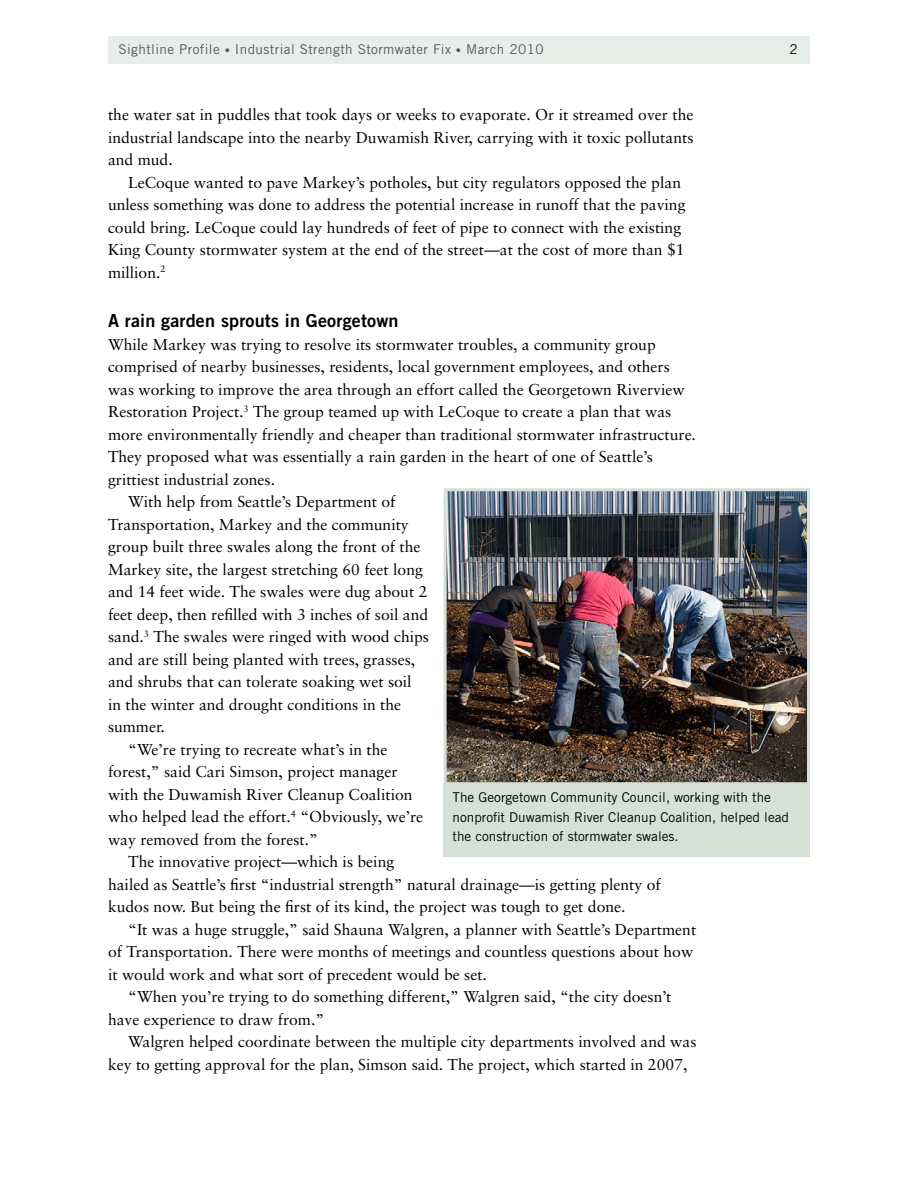
<style>
.page{position:relative;width:918px;height:1188px;background:#fff}
.page>*{position:absolute;margin:0;border:0;box-sizing:border-box;transform-origin:0 0}
.t1{font:18px "Trade Gothic LT Bold Two";letter-spacing:.01em;color:#000}
.t2{font:15.75px/22.5px "Sabon";color:#000;text-align:justify}
.t3{font:13.5px/19.5px "Trade Gothic LT Std";color:#000}
.t4{font:13.5px "Trade Gothic LT";letter-spacing:.03em;color:#58595b}
.t5{font:13.5px "Trade Gothic LT";color:#000}
.s1{font-size:10.5px}
</style>
<div class="page">
<div style="left:108px;top:36px;width:702px;height:28px;background:#e7ede8"></div>
<img style="left:448px;top:492px;width:358px;height:289px">
<div style="left:444px;top:488px;width:366px;height:297px;border:3px solid #d5e0d7"></div>
<div style="left:444px;top:784px;width:366px;height:73px;background:#d5e0d7"></div>
<p class="t4" style="left:118px;top:41px;width:427px">Sightline Profile <span class="s1">•</span> Industrial Strength Stormwater Fix <span class="s1">•</span> March 2010</p>
<p class="t5" style="left:789px;top:41px;width:10px">2</p>
<p class="t2" style="left:108px;top:103px;width:587px">the water sat in puddles that took days or weeks to evaporate. Or it streamed over the industrial landscape into the nearby Duwamish River, carrying with it toxic pollutants and mud.</p>
<p class="t2" style="left:108px;top:171px;width:579px;text-align:left;text-indent:20px">LeCoque wanted to pave Markey’s potholes, but city regulators opposed the plan unless something was done to address the potential increase in runoff that the paving could bring. LeCoque could lay hundreds of feet of pipe to connect with the existing King County stormwater system at the end of the street—at the cost of more than $1 million.<sup>2</sup></p>
<p class="t1" style="left:108px;top:310px;width:292px">A rain garden sprouts in Georgetown</p>
<p class="t2" style="left:108px;top:333px;width:549px">While Markey was trying to resolve its stormwater troubles, a community group</p>
<p class="t2" style="left:108px;top:355px;width:563px">comprised of nearby businesses, residents, local government employees, and others</p>
<p class="t2" style="left:108px;top:378px;width:578px">was working to improve the area through an effort called the Georgetown Riverview</p>
<p class="t2" style="left:108px;top:400px;width:565px">Restoration Project.<sup>3</sup> The group teamed up with LeCoque to create a plan that was</p>
<p class="t2" style="left:108px;top:423px;width:590px">more environmentally friendly and cheaper than traditional stormwater infrastructure.</p>
<p class="t2" style="left:108px;top:445px;width:546px">They proposed what was essentially a rain garden in the heart of one of Seattle’s</p>
<p class="t2" style="left:108px;top:468px;width:169px">grittiest industrial zones.</p>
<p class="t2" style="left:128px;top:490px;width:269px">With help from Seattle’s Department of</p>
<p class="t2" style="left:108px;top:513px;width:302px">Transportation, Markey and the community</p>
<p class="t2" style="left:108px;top:535px;width:314px">group built three swales along the front of the</p>
<p class="t2" style="left:108px;top:558px;width:317px">Markey site, the largest stretching 60 feet long</p>
<p class="t2" style="left:108px;top:580px;width:321px">and 14 feet wide. The swales were dug about 2</p>
<p class="t2" style="left:108px;top:603px;width:322px">feet deep, then refilled with 3 inches of soil and</p>
<p class="t2" style="left:108px;top:625px;width:323px">sand.<sup>3</sup> The swales were ringed with wood chips</p>
<p class="t2" style="left:108px;top:648px;width:309px">and are still being planted with trees, grasses,</p>
<p class="t2" style="left:108px;top:670px;width:305px">and shrubs that can tolerate soaking wet soil</p>
<p class="t2" style="left:108px;top:693px;width:295px">in the winter and drought conditions in the</p>
<p class="t2" style="left:108px;top:715px;width:58px">summer.</p>
<p class="t2" style="left:128px;top:738px;width:261px">“We’re trying to recreate what’s in the</p>
<p class="t2" style="left:108px;top:760px;width:291px">forest,” said Cari Simson, project manager</p>
<p class="t2" style="left:108px;top:783px;width:306px">with the Duwamish River Cleanup Coalition</p>
<p class="t2" style="left:108px;top:805px;width:317px">who helped lead the effort.<sup>4</sup> “Obviously, we’re</p>
<p class="t2" style="left:108px;top:828px;width:211px">way removed from the forest.”</p>
<p class="t2" style="left:128px;top:850px;width:268px">The innovative project—which is being</p>
<p class="t2" style="left:108px;top:873px;width:554px">hailed as Seattle’s first “industrial strength” natural drainage—is getting plenty of</p>
<p class="t2" style="left:108px;top:895px;width:519px">kudos now. But being the first of its kind, the project was tough to get done.</p>
<p class="t2" style="left:128px;top:918px;width:570px">“It was a huge struggle,” said Shauna Walgren, a planner with Seattle’s Department</p>
<p class="t2" style="left:108px;top:940px;width:587px">of Transportation. There were months of meetings and countless questions about how</p>
<p class="t2" style="left:108px;top:963px;width:380px">it would work and what sort of precedent would be set.</p>
<p class="t2" style="left:128px;top:985px;width:545px">“When you’re trying to do something different,” Walgren said, “the city doesn’t</p>
<p class="t2" style="left:108px;top:1008px;width:218px">have experience to draw from.”</p>
<p class="t2" style="left:128px;top:1030px;width:570px">Walgren helped coordinate between the multiple city departments involved and was</p>
<p class="t2" style="left:108px;top:1053px;width:581px">key to getting approval for the plan, Simson said. The project, which started in 2007,</p>
<p class="t3" style="left:453px;top:788px;width:338px">The Georgetown Community Council, working with the nonprofit Duwamish River Cleanup Coalition, helped lead the construction of stormwater swales.</p>
</div>
